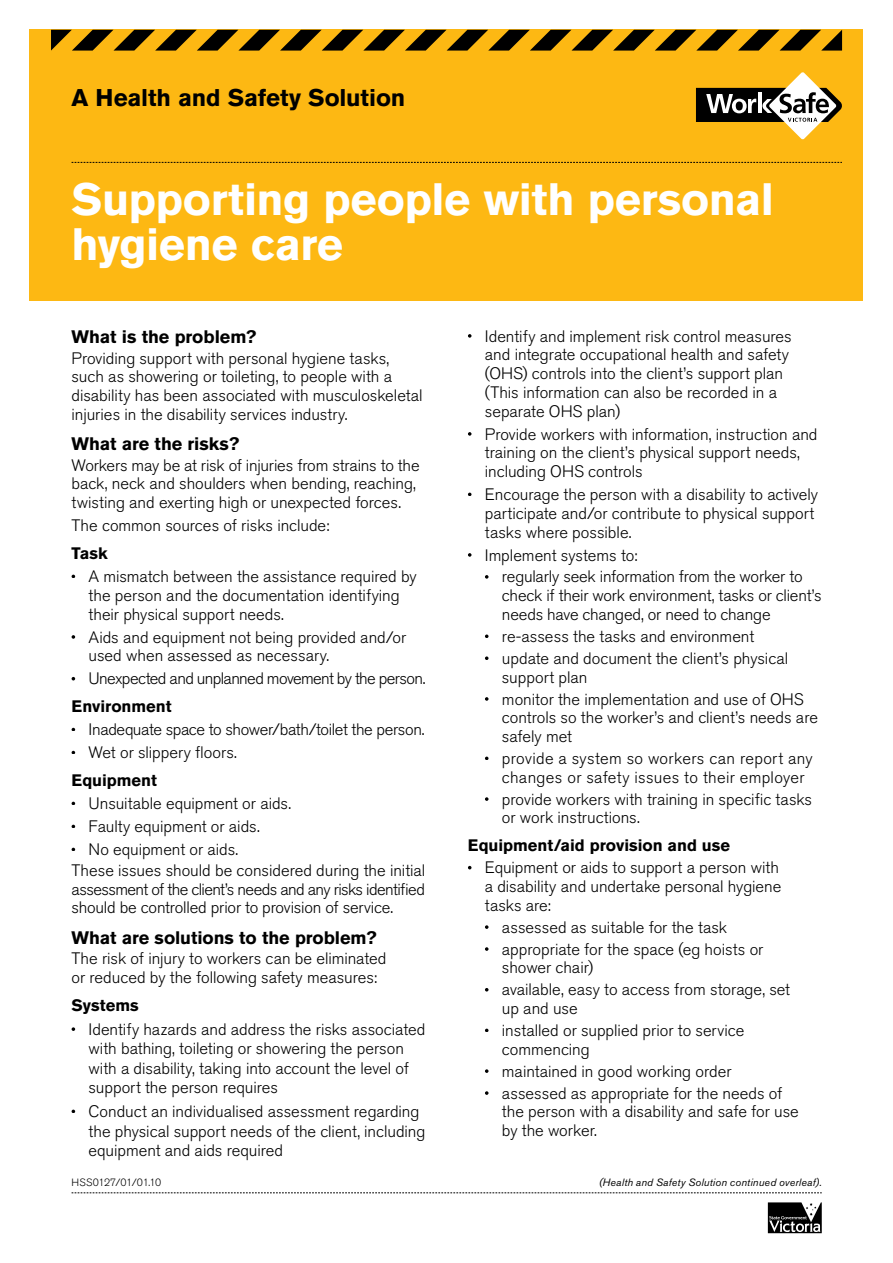
<style>
.page{position:relative;width:893px;height:1263px;background:#fff}
.page>*{position:absolute;margin:0;border:0;box-sizing:border-box;transform-origin:0 0}
.t1{font:700 45px/45px "Akzidenz Grotesk Std";letter-spacing:-.005em;color:#fff}
.t2{font:700 24px "Akzidenz Grotesk Std";letter-spacing:-.005em;color:#000}
.t3{font:700 18px "Akzidenz Grotesk Std";letter-spacing:-.005em;color:#000}
.t4{font:300 16.5px/18.8px "Akzidenz Grotesk Std";color:#000}
.t5{font:300 16.5px/18.8px "Akzidenz Grotesk Std";letter-spacing:.02em;color:#000}
.t6{font:300 16.5px/23px "Akzidenz Grotesk Std";letter-spacing:-.02em;color:#000}
.t7{font:700 16.5px "Akzidenz Grotesk Std";color:#000}
.t8{font:300 16.5px "Akzidenz Grotesk Std";letter-spacing:-.035em;color:#000}
.t9{font:italic 10.5px "Akzidenz Grotesk Std";letter-spacing:.02em;color:#000}
.t10{font:300 10.5px "Akzidenz Grotesk Std";letter-spacing:-.035em;color:#000}
</style>
<div class="page">
<svg style="left:72px;top:635px;width:3px;height:4px"></svg>
<svg style="left:72px;top:677px;width:3px;height:4px"></svg>
<svg style="left:72px;top:1027px;width:3px;height:4px"></svg>
<svg style="left:72px;top:1109px;width:3px;height:4px"></svg>
<svg style="left:468px;top:334px;width:3px;height:4px"></svg>
<svg style="left:468px;top:432px;width:3px;height:4px"></svg>
<svg style="left:468px;top:553px;width:3px;height:4px"></svg>
<svg style="left:485px;top:575px;width:3px;height:4px"></svg>
<svg style="left:485px;top:634px;width:3px;height:4px"></svg>
<svg style="left:485px;top:656px;width:3px;height:4px"></svg>
<svg style="left:485px;top:697px;width:3px;height:4px"></svg>
<svg style="left:485px;top:797px;width:3px;height:4px"></svg>
<svg style="left:468px;top:866px;width:3px;height:4px"></svg>
<svg style="left:485px;top:925px;width:3px;height:4px"></svg>
<svg style="left:485px;top:947px;width:3px;height:4px"></svg>
<svg style="left:485px;top:988px;width:3px;height:4px"></svg>
<svg style="left:485px;top:1069px;width:3px;height:4px"></svg>
<svg style="left:485px;top:1091px;width:3px;height:4px"></svg>
<svg style="left:72px;top:1192px;width:750px;height:1px"></svg>
<svg style="left:768px;top:1202px;width:54px;height:31px"></svg>
<div style="left:30px;top:30px;width:833px;height:271px;background:#fdb813"></div>
<svg style="left:696px;top:72px;width:146px;height:67px"></svg>
<hr style="left:758px;top:93px;width:4px;height:20px;background:#fff">
<svg style="left:72px;top:162px;width:770px;height:1px"></svg>
<svg style="left:51px;top:30px;width:791px;height:21px"></svg>
<h2 class="t2" style="left:72px;top:84px;width:335px">A Health and Safety Solution</h2>
<h1 class="t1" style="left:72px;top:177px;width:704px">Supporting people with personal hygiene care</h1>
<p class="t3" style="left:72px;top:326px;width:186px">What is the problem?</p>
<p class="t4" style="left:72px;top:349px;width:353px">Providing support with personal hygiene tasks, such as showering or toileting, to people with a disability has been associated with musculoskeletal injuries in the disability services industry.</p>
<p class="t3" style="left:72px;top:433px;width:169px">What are the risks?</p>
<p class="t4" style="left:72px;top:456px;width:350px">Workers may be at risk of injuries from strains to the back, neck and shoulders when bending, reaching, twisting and exerting high or unexpected forces.</p>
<p class="t4" style="left:72px;top:516px;width:259px">The common sources of risks include:</p>
<p class="t7" style="left:72px;top:544px;width:38px">Task</p>
<p class="t4" style="left:89px;top:567px;width:330px">A mismatch between the assistance required by the person and the documentation identifying their physical support needs.</p>
<p class="t4" style="left:89px;top:628px;width:319px">Aids and equipment not being provided and/or used when assessed as necessary.</p>
<p class="t8" style="left:89px;top:669px;width:338px">Unexpected and unplanned movement by the person.</p>
<p class="t7" style="left:72px;top:697px;width:102px">Environment</p>
<p class="t6" style="left:89px;top:718px;width:338px">Inadequate space to shower/bath/toilet the person.<br>Wet or slippery floors.</p>
<p class="t7" style="left:72px;top:771px;width:87px">Equipment</p>
<p class="t4" style="left:89px;top:792px;width:204px;line-height:23px">Unsuitable equipment or aids.<br>Faulty equipment or aids.<br>No equipment or aids.</p>
<p class="t4" style="left:72px;top:861px;width:355px;text-align:justify">These issues should be considered during the initial assessment of the client’s needs and any risks identified should be controlled prior to provision of service.</p>
<p class="t3" style="left:72px;top:927px;width:307px">What are solutions to the problem?</p>
<p class="t4" style="left:72px;top:950px;width:316px">The risk of injury to workers can be eliminated or reduced by the following safety measures:</p>
<p class="t7" style="left:72px;top:996px;width:69px">Systems</p>
<p class="t4" style="left:89px;top:1020px;width:338px;line-height:19.5px">Identify hazards and address the risks associated with bathing, toileting or showering the person with a disability, taking into account the level of support the person requires</p>
<p class="t4" style="left:89px;top:1102px;width:338px;line-height:19.5px">Conduct an individualised assessment regarding the physical support needs of the client, including equipment and aids required</p>
<p class="t4" style="left:485px;top:327px;width:308px">Identify and implement risk control measures and integrate occupational health and safety (OHS) controls into the client’s support plan (This information can also be recorded in a separate OHS plan)</p>
<p class="t4" style="left:485px;top:425px;width:334px">Provide workers with information, instruction and training on the client’s physical support needs, including OHS controls</p>
<p class="t4" style="left:485px;top:485px;width:335px">Encourage the person with a disability to actively participate and/or contribute to physical support tasks where possible.</p>
<p class="t4" style="left:502px;top:544px;width:302px;line-height:21.9px;text-indent:-17px">Implement systems to:<br>regularly seek information from the worker to</p>
<p class="t4" style="left:502px;top:586px;width:321px">check if their work environment, tasks or client’s needs have changed, or need to change</p>
<p class="t4" style="left:502px;top:626px;width:288px;line-height:21.9px">re-assess the tasks and environment update and document the client’s physical</p>
<p class="t4" style="left:502px;top:666px;width:303px;line-height:21.9px">support plan<br>monitor the implementation and use of OHS</p>
<p class="t4" style="left:502px;top:708px;width:318px">controls so the worker’s and client’s needs are safely met</p>
<p class="t5" style="left:502px;top:749px;width:312px">provide a system so workers can report any changes or safety issues to their employer</p>
<p class="t4" style="left:502px;top:790px;width:312px">provide workers with training in specific tasks or work instructions.</p>
<p class="t7" style="left:468px;top:836px;width:264px">Equipment/aid provision and use</p>
<p class="t4" style="left:485px;top:858px;width:298px">Equipment or aids to support a person with a disability and undertake personal hygiene tasks are:</p>
<p class="t4" style="left:502px;top:916px;width:263px;line-height:21.9px">assessed as suitable for the task appropriate for the space (eg hoists or</p>
<p class="t4" style="left:502px;top:957px;width:290px;line-height:21.9px">shower chair)<br>available, easy to access from storage, set</p>
<p class="t4" style="left:502px;top:998px;width:244px;line-height:21.9px">up and use<br>installed or supplied prior to service</p>
<p class="t4" style="left:502px;top:1038px;width:282px;line-height:21.9px">commencing<br>maintained in good working order assessed as appropriate for the needs of</p>
<p class="t4" style="left:502px;top:1103px;width:298px">the person with a disability and safe for use by the worker.</p>
<p class="t10" style="left:72px;top:1177px;width:91px">HSS0127/01/01.10</p>
<p class="t9" style="left:599px;top:1176px;width:224px">(Health and Safety Solution continued overleaf).</p>
</div>
